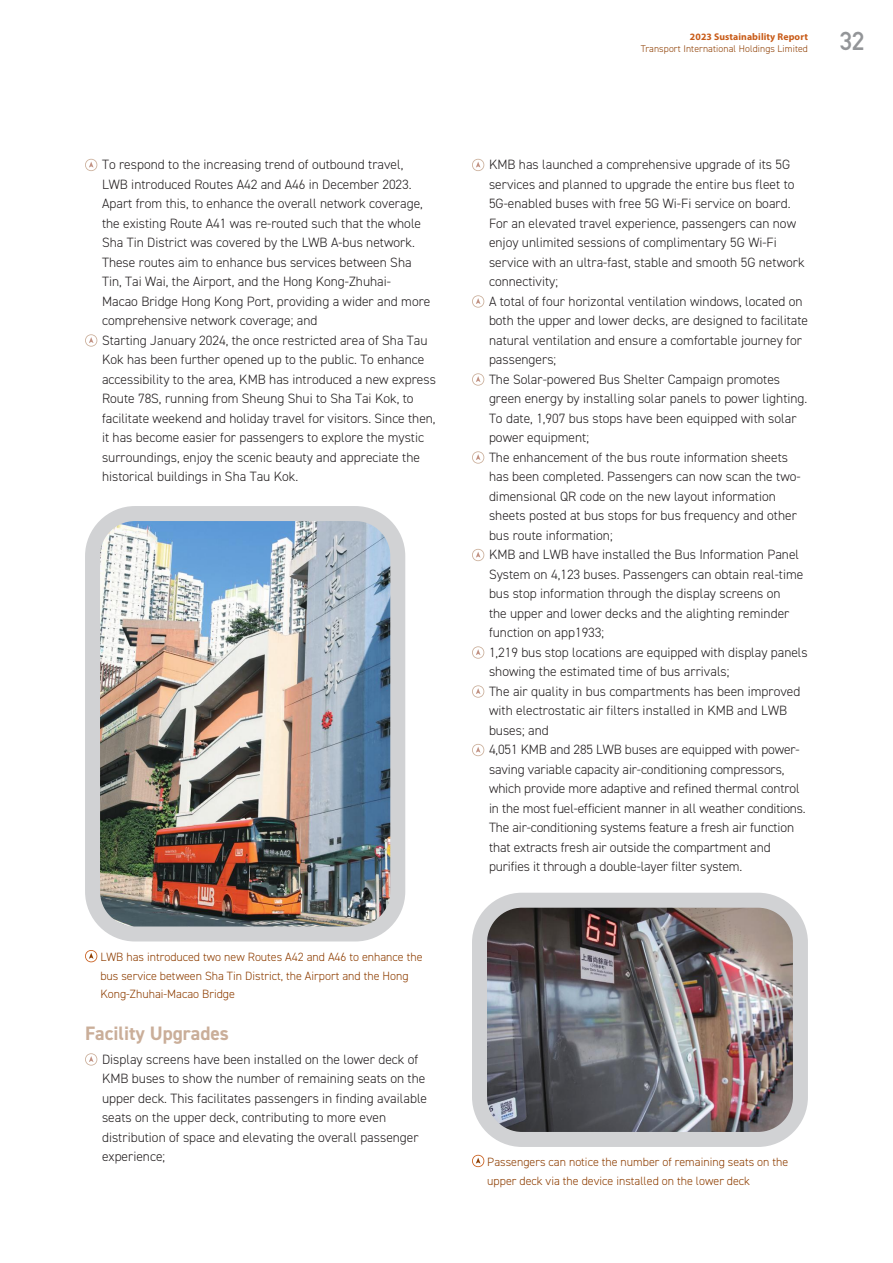
<style>
.page{position:relative;width:893px;height:1263px;background:#fff}
.page>*{position:absolute;margin:0;border:0;box-sizing:border-box;transform-origin:0 0}
.t1{font:25.5px "DIN Mittelschrift Std";color:#939598}
.t2{font:700 19.5px "DIN2014";color:#caae99}
.t3{font:300 13.5px/19.5px "DIN2014";color:#231f20}
.t4{font:300 12px/19.5px "DIN2014";color:#8d3d00}
.t5{font:300 9.75px "DIN2014";letter-spacing:.01em;color:#8d3d00}
.t6{font:700 9.75px "Myriad Pro";letter-spacing:.01em;color:#c85b18}
</style>
<div class="page">
<img style="left:101px;top:522px;width:288px;height:403px">
<div style="left:85px;top:506px;width:320px;height:435px;border:15px solid #d1d2d4;border-radius:43px"></div>
<svg style="left:85px;top:950px;width:12px;height:12px"></svg>
<svg style="left:472px;top:1155px;width:12px;height:12px"></svg>
<svg style="left:85px;top:159px;width:12px;height:12px"></svg>
<svg style="left:85px;top:334px;width:12px;height:13px"></svg>
<svg style="left:472px;top:159px;width:12px;height:12px"></svg>
<svg style="left:472px;top:295px;width:12px;height:13px"></svg>
<svg style="left:472px;top:373px;width:12px;height:13px"></svg>
<svg style="left:472px;top:451px;width:12px;height:13px"></svg>
<svg style="left:472px;top:549px;width:12px;height:12px"></svg>
<svg style="left:472px;top:646px;width:12px;height:13px"></svg>
<svg style="left:472px;top:685px;width:12px;height:13px"></svg>
<svg style="left:472px;top:744px;width:12px;height:12px"></svg>
<svg style="left:85px;top:1053px;width:12px;height:12px"></svg>
<img style="left:488px;top:909px;width:304px;height:222px">
<div style="left:472px;top:893px;width:336px;height:254px;border:15px solid #d1d2d4;border-radius:43px"></div>
<p class="t6" style="left:690px;top:30px;width:119px">2023 Sustainability Report</p>
<p class="t5" style="left:641px;top:42px;width:169px">Transport International Holdings Limited</p>
<h1 class="t1" style="left:840px;top:26px;width:26px">32</h1>
<p class="t3" style="left:102px;top:155px;width:335px">To respond to the increasing trend of outbound travel,<br>LWB introduced Routes A42 and A46 in December 2023.<br>Apart from this, to enhance the overall network coverage, the existing Route A41 was re-routed such that the whole Sha Tin District was covered by the LWB A-bus network.<br>These routes aim to enhance bus services between Sha<br>Tin, Tai Wai, the Airport, and the Hong Kong-Zhuhai-<br>Macao Bridge Hong Kong Port, providing a wider and more comprehensive network coverage; and<br>Starting January 2024, the once restricted area of Sha Tau Kok has been further opened up to the public. To enhance accessibility to the area, KMB has introduced a new express Route 78S, running from Sheung Shui to Sha Tai Kok, to facilitate weekend and holiday travel for visitors. Since then, it has become easier for passengers to explore the mystic surroundings, enjoy the scenic beauty and appreciate the historical buildings in Sha Tau Kok.</p>
<p class="t3" style="left:489px;top:155px;width:321px">KMB has launched a comprehensive upgrade of its 5G services and planned to upgrade the entire bus fleet to 5G-enabled buses with free 5G Wi-Fi service on board.<br>For an elevated travel experience, passengers can now enjoy unlimited sessions of complimentary 5G Wi-Fi service with an ultra-fast, stable and smooth 5G network connectivity;<br>A total of four horizontal ventilation windows, located on both the upper and lower decks, are designed to facilitate natural ventilation and ensure a comfortable journey for passengers;<br>The Solar-powered Bus Shelter Campaign promotes green energy by installing solar panels to power lighting.<br>To date, 1,907 bus stops have been equipped with solar power equipment;<br>The enhancement of the bus route information sheets has been completed. Passengers can now scan the two&shy;dimensional QR code on the new layout information sheets posted at bus stops for bus frequency and other bus route information;<br>KMB and LWB have installed the Bus Information Panel System on 4,123 buses. Passengers can obtain real-time bus stop information through the display screens on<br>the upper and lower decks and the alighting reminder function on app1933;<br>1,219 bus stop locations are equipped with display panels showing the estimated time of bus arrivals;<br>The air quality in bus compartments has been improved with electrostatic air filters installed in KMB and LWB buses; and<br>4,051 KMB and 285 LWB buses are equipped with power&shy;saving variable capacity air-conditioning compressors, which provide more adaptive and refined thermal control in the most fuel-efficient manner in all weather conditions.<br>The air-conditioning systems feature a fresh air function that extracts fresh air outside the compartment and purifies it through a double-layer filter system.</p>
<p class="t4" style="left:100px;top:947px;width:324px">LWB has introduced two new Routes A42 and A46 to enhance the bus service between Sha Tin District, the Airport and the Hong</p>
<p class="t4" style="left:100px;top:984px;width:136px">Kong-Zhuhai-Macao Bridge</p>
<h2 class="t2" style="left:85px;top:1020px;width:145px">Facility Upgrades</h2>
<p class="t3" style="left:102px;top:1049px;width:327px">Display screens have been installed on the lower deck of KMB buses to show the number of remaining seats on the upper deck. This facilitates passengers in finding available seats on the upper deck, contributing to more even distribution of space and elevating the overall passenger experience;</p>
<p class="t4" style="left:487px;top:1152px;width:303px">Passengers can notice the number of remaining seats on the upper deck via the device installed on the lower deck</p>
</div>
